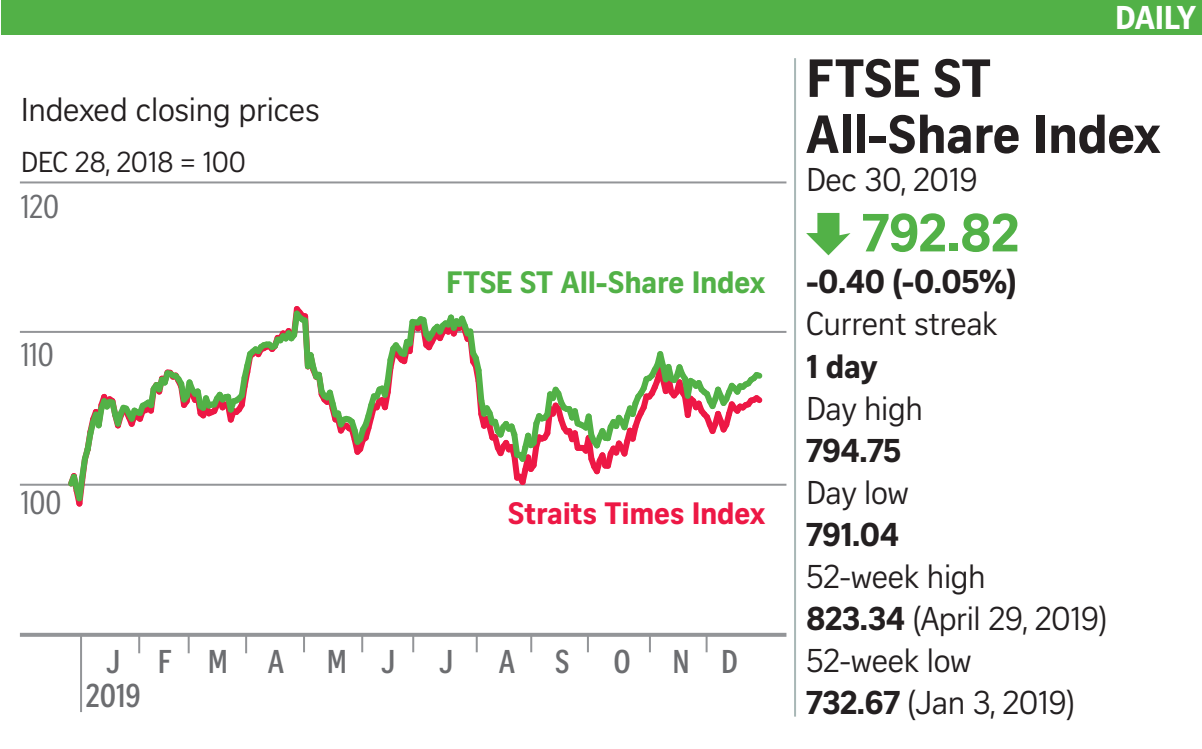
<style>
.page{position:relative;width:1202px;height:749px;background:#fff}
.page>*{position:absolute;margin:0;border:0;box-sizing:border-box;transform-origin:0 0}
.t1{font:700 52px/56px "Curator Serp Text";letter-spacing:-.01em;color:#231f20}
.t2{font:700 52px "Curator Serp Text";color:#52b147}
.t3{font:32px/42px "Curator Serp Text";letter-spacing:-.015em;color:#231f20}
.t4{font:700 32px "Curator Serp Text";letter-spacing:-.015em;color:#231f20}
.t5{font:700 32px "Curator Head Cond ST Semi";color:#6c6d70}
.t6{font:32px "Curator Head Cond ST Regular";color:#6c6d70}
.t7{font:700 32px "Curator Serp Text";letter-spacing:-.02em;color:#fff}
.t8{font:30px "Curator Head ST Bold";letter-spacing:-.01em;color:#52b147}
.t9{font:30px "Curator Head ST Bold";letter-spacing:-.01em;color:#ed1845}
.t10{font:28px "Curator Serp Text";letter-spacing:-.01em;color:#231f20}
.s1{font-weight:700}
</style>
<div class="page">
<div style="left:1px;top:0;width:1201px;height:34px;background:#52b147"></div>
<svg style="left:806px;top:213px;width:44px;height:42px"></svg>
<hr style="left:794px;top:58px;width:2px;height:658px;background:#a8b7b6">
<svg style="left:20px;top:632px;width:766px;height:4px;background:#a9aaad"></svg>
<hr style="left:20px;top:331px;width:766px;height:2px;background:#939598">
<hr style="left:20px;top:483px;width:766px;height:2px;background:#939598">
<hr style="left:20px;top:181px;width:766px;height:2px;background:#939598">
<hr style="left:80px;top:634px;width:2px;height:77px;background:#939598">
<svg style="left:303px;top:634px;width:2px;height:18px"></svg>
<svg style="left:361px;top:634px;width:2px;height:18px"></svg>
<svg style="left:412px;top:634px;width:2px;height:18px"></svg>
<svg style="left:476px;top:634px;width:2px;height:18px"></svg>
<svg style="left:530px;top:634px;width:2px;height:18px"></svg>
<svg style="left:587px;top:634px;width:2px;height:18px"></svg>
<svg style="left:649px;top:634px;width:2px;height:18px"></svg>
<svg style="left:706px;top:634px;width:2px;height:18px"></svg>
<svg style="left:138px;top:635px;width:2px;height:18px"></svg>
<svg style="left:188px;top:635px;width:2px;height:18px"></svg>
<svg style="left:245px;top:635px;width:2px;height:18px"></svg>
<svg style="left:63px;top:306px;width:705px;height:201px"></svg>
<p class="t3" style="left:21px;top:89px;width:300px">Indexed closing prices</p>
<p class="t10" style="left:21px;top:146px;width:227px">DEC 28, 2018 = 100</p>
<p class="t6" style="left:21px;top:189px;width:40px">120</p>
<p class="t6" style="left:21px;top:337px;width:34px">110</p>
<p class="t6" style="left:21px;top:485px;width:42px">100</p>
<p class="t8" style="left:446px;top:264px;width:321px">FTSE ST All-Share Index</p>
<p class="t9" style="left:508px;top:494px;width:258px">Straits Times Index</p>
<p class="t5" style="left:106px;top:644px;width:16px">J</p>
<p class="t5" style="left:381px;top:644px;width:16px">J</p>
<p class="t5" style="left:439px;top:644px;width:16px">J</p>
<p class="t5" style="left:555px;top:644px;width:16px">S</p>
<p class="t5" style="left:613px;top:644px;width:19px">O</p>
<p class="t5" style="left:672px;top:644px;width:67px">N D</p>
<p class="t5" style="left:86px;top:678px;width:56px">2019</p>
<p class="t5" style="left:158px;top:644px;width:128px">FMA</p>
<p class="t5" style="left:327px;top:644px;width:22px">M</p>
<p class="t5" style="left:499px;top:644px;width:18px">A</p>
<p class="t7" style="left:1115px;top:-2px;width:82px">DAILY</p>
<h1 class="t1" style="left:806px;top:50px;width:356px">FTSE ST<br>All-Share Index</h1>
<p class="t3" style="left:806px;top:159px;width:173px">Dec 30, 2019</p>
<h1 class="t2" style="left:862px;top:201px;width:158px">792.82</h1>
<p class="t4" style="left:806px;top:262px;width:212px">-0.40 (-0.05%)</p>
<p class="t3" style="left:806px;top:303px;width:193px">Current streak</p>
<p class="t4" style="left:806px;top:346px;width:73px">1 day</p>
<p class="t3" style="left:806px;top:387px;width:118px">Day high</p>
<p class="t4" style="left:806px;top:430px;width:97px">794.75</p>
<p class="t3" style="left:806px;top:471px;width:104px">Day low</p>
<p class="t4" style="left:806px;top:514px;width:95px">791.04</p>
<p class="t3" style="left:806px;top:555px;width:303px">52-week high<br><span class="s1">823.34</span> (April 29, 2019)<br>52-week low<br><span class="s1">732.67</span> (Jan 3, 2019)</p>
</div>
